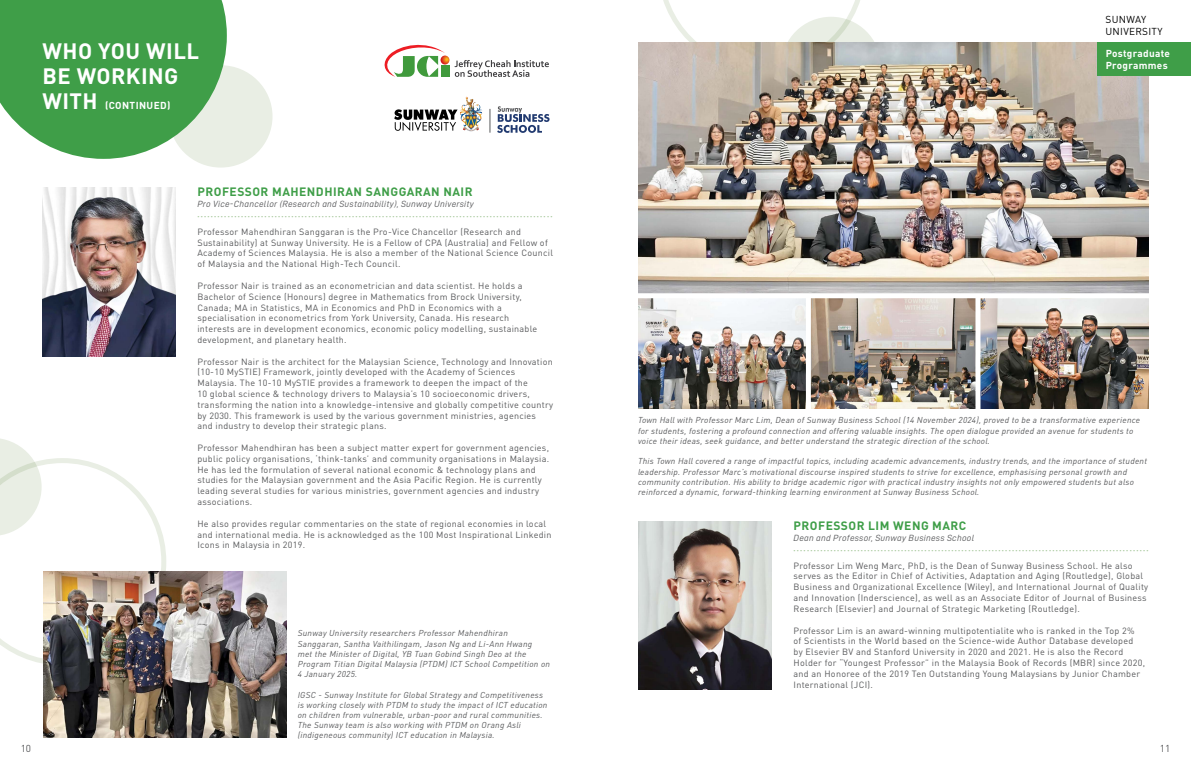
<style>
.page{position:relative;width:1191px;height:766px;background:#fff}
.page>*{position:absolute;margin:0;border:0;box-sizing:border-box;transform-origin:0 0}
.t1{font:700 22px/25px "DIN Pro";letter-spacing:.02em;color:#fff}
.t2{font:700 12px "DIN Pro";letter-spacing:.04em;color:#3f9e48}
.t3{font:700 10px/12px "DIN Pro";letter-spacing:.03em;color:#fff}
.t4{font:10px/12px "DIN Pro";letter-spacing:.03em;color:#000}
.t5{font:10px "DIN Pro";color:#58595b}
.t6{font:9px/10.8px "DIN Pro";letter-spacing:.03em;color:#58595b}
.t7{font:9px "D DIN Italic";letter-spacing:.03em;color:#58595b}
.t8{font:italic 8.5px/10.2px "DIN Pro";letter-spacing:.03em;color:#58595b}
.t9{font:4px "DIN Pro";color:#a2c596}
.s1{font-size:22px}
</style>
<div class="page">
<svg style="left:0;top:438px;width:166px;height:226px"></svg>
<div style="left:169px;top:65px;width:103px;height:102px;background:#e9eee4;border-radius:50%"></div>
<svg style="left:0;top:0;width:227px;height:159px;background:#58aa60"></svg>
<img style="left:43px;top:187px;width:133px;height:169px">
<svg style="left:384px;top:44px;width:165px;height:33px"></svg>
<svg style="left:497px;top:106px;width:52px;height:27px"></svg>
<svg style="left:490px;top:109px;width:1px;height:24px"></svg>
<svg style="left:394px;top:109px;width:63px;height:22px"></svg>
<img style="left:460px;top:97px;width:9px;height:26px">
<img style="left:638px;top:521px;width:134px;height:168px">
<svg style="left:658px;top:0;width:207px;height:43px"></svg>
<img style="left:43px;top:571px;width:243px;height:166px">
<img style="left:638px;top:43px;width:510px;height:250px">
<div style="left:1097px;top:43px;width:94px;height:33px;background:#3f9e48"></div>
<img style="left:811px;top:298px;width:164px;height:110px">
<img style="left:638px;top:298px;width:168px;height:110px">
<img style="left:980px;top:298px;width:168px;height:110px">
<h1 class="t1" style="left:43px;top:38px;width:144px">WHO YOU WILL<br>BE WORKING</h1>
<p class="t3" style="left:43px;top:99px;width:74px"><span class="s1">WITH</span> (CONTINUED</p>
<p class="t3" style="left:167px;top:99px;width:5px">)</p>
<p class="t4" style="left:1105px;top:13px;width:59px">SUNWAY<br>UNIVERSITY</p>
<p class="t3" style="left:1105px;top:47px;width:66px">POSTGRADUATE<br>PROGRAMMES</p>
<h2 class="t2" style="left:197px;top:184px;width:41px">PROFESSOR</h2>
<h2 class="t2" style="left:272px;top:184px;width:20px">MAHENDHIRAN</h2>
<h2 class="t2" style="left:366px;top:184px;width:17px">SANGGARAN</h2>
<h2 class="t2" style="left:443px;top:184px;width:17px">NAIR</h2>
<p class="t7" style="left:197px;top:199px;width:278px">Pro Vice-Chancellor (Research and Sustainability), Sunway University</p>
<p class="t9" style="left:197px;top:214px;width:356px">••••••••••••••••••••••••••••••••••••••••••••••••••••••••••••••••••••••••••••••••••••••••••••••••••••••••••</p>
<p class="t6" style="left:197px;top:226px;width:357px">Professor Mahendhiran Sanggaran is the Pro-Vice Chancellor (Research and Sustainability) at Sunway University. He is a Fellow of CPA (Australia) and Fellow of Academy of Sciences Malaysia. He is also a member of the National Science Council of Malaysia and the National High-Tech Council.</p>
<p class="t6" style="left:197px;top:280px;width:341px">Professor Nair is trained as an econometrician and data scientist. He holds a Bachelor of Science (Honours) degree in Mathematics from Brock University, Canada; MA in Statistics, MA in Economics and PhD in Economics with a specialisation in econometrics from York University, Canada. His research interests are in development economics, economic policy modelling, sustainable development, and planetary health.</p>
<p class="t6" style="left:197px;top:355px;width:357px">Professor Nair is the architect for the Malaysian Science, Technology and Innovation (10-10 MySTIE) Framework, jointly developed with the Academy of Sciences Malaysia. The 10-10 MySTIE provides a framework to deepen the impact of the<br>10 global science &amp; technology drivers to Malaysia’s 10 socioeconomic drivers, transforming the nation into a knowledge-intensive and globally competitive country by 2030. This framework is used by the various government ministries, agencies and industry to develop their strategic plans.</p>
<p class="t6" style="left:197px;top:442px;width:353px">Professor Mahendhiran has been a subject matter expert for government agencies, public policy organisations, ‘think-tanks’ and community organisations in Malaysia.<br>He has led the formulation of several national economic &amp; technology plans and studies for the Malaysian government and the Asia Pacific Region. He is currently leading several studies for various ministries, government agencies and industry associations.</p>
<p class="t6" style="left:197px;top:517px;width:355px">He also provides regular commentaries on the state of regional economies in local and international media. He is acknowledged as the 100 Most Inspirational Linkedin<br>Icons in Malaysia in 2019.</p>
<h2 class="t2" style="left:793px;top:517px;width:41px">PROFESSOR</h2>
<h2 class="t2" style="left:868px;top:517px;width:8px">LIM</h2>
<h2 class="t2" style="left:893px;top:517px;width:20px">WENG</h2>
<h2 class="t2" style="left:932px;top:517px;width:20px">MARC</h2>
<p class="t8" style="left:638px;top:415px;width:504px">Town Hall with Professor Marc Lim, Dean of Sunway Business School (14 November 2024), proved to be a transformative experience for students, fostering a profound connection and offering valuable insights. The open dialogue provided an avenue for students to voice their ideas, seek guidance, and better understand the strategic direction of the school.</p>
<p class="t8" style="left:638px;top:456px;width:510px">This Town Hall covered a range of impactful topics, including academic advancements, industry trends, and the importance of student leadership. Professor Marc’s motivational discourse inspired students to strive for excellence, emphasising personal growth and community contribution. His ability to bridge academic rigor with practical industry insights not only empowered students but also reinforced a dynamic, forward-thinking learning environment at Sunway Business School.</p>
<p class="t7" style="left:793px;top:533px;width:182px">Dean and Professor, Sunway Business School</p>
<p class="t9" style="left:793px;top:547px;width:356px">••••••••••••••••••••••••••••••••••••••••••••••••••••••••••••••••••••••••••••••••••••••••••••••••••••••••••</p>
<p class="t6" style="left:793px;top:559px;width:356px">Professor Lim Weng Marc, PhD, is the Dean of Sunway Business School. He also serves as the Editor in Chief of Activities, Adaptation and Aging (Routledge), Global Business and Organizational Excellence (Wiley), and International Journal of Quality and Innovation (Inderscience), as well as an Associate Editor of Journal of Business Research (Elsevier) and Journal of Strategic Marketing (Routledge).</p>
<p class="t6" style="left:793px;top:624px;width:353px">Professor Lim is an award-winning multipotentialite who is ranked in the Top 2%<br>of Scientists in the World based on the Science-wide Author Database developed<br>by Elsevier BV and Stanford University in 2020 and 2021. He is also the Record Holder for “Youngest Professor” in the Malaysia Book of Records (MBR) since 2020, and an Honoree of the 2019 Ten Outstanding Young Malaysians by Junior Chamber International (JCI).</p>
<p class="t8" style="left:298px;top:627px;width:254px">Sunway University researchers Professor Mahendhiran Sanggaran, Santha Vaithilingam, Jason Ng and Li-Ann Hwang<br>met the Minister of Digital, YB Tuan Gobind Singh Deo at the Program Titian Digital Malaysia (PTDM) ICT School Competition on 4 January 2025.</p>
<p class="t8" style="left:298px;top:689px;width:251px">IGSC - Sunway Institute for Global Strategy and Competitiveness is working closely with PTDM to study the impact of ICT education on children from vulnerable, urban-poor and rural communities.<br>The Sunway team is also working with PTDM on Orang Asli (indigeneous community) ICT education in Malaysia.</p>
<p class="t5" style="left:21px;top:741px;width:12px">10</p>
<p class="t5" style="left:1159px;top:741px;width:12px">11</p>
</div>
